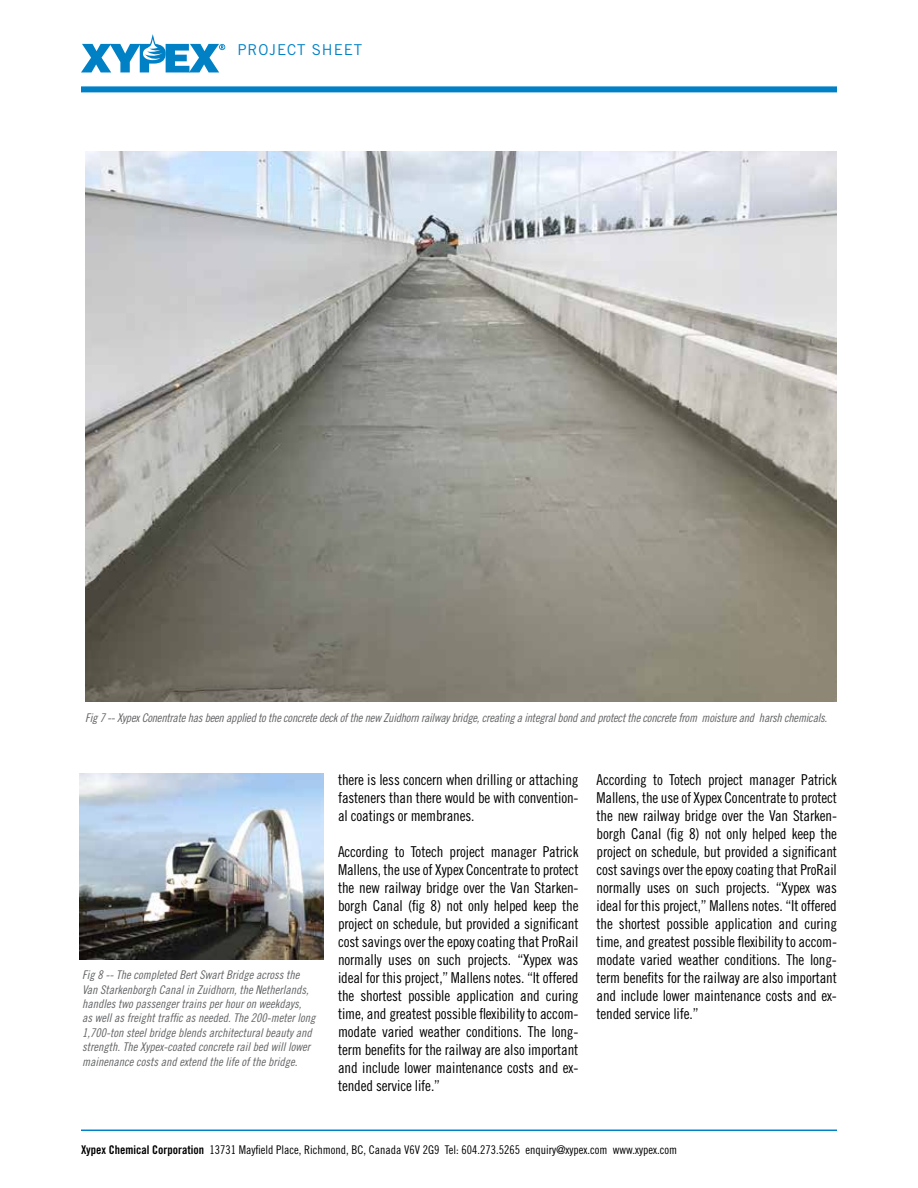
<style>
.page{position:relative;width:918px;height:1188px;background:#fff}
.page>*{position:absolute;margin:0;border:0;box-sizing:border-box;transform-origin:0 0}
.t1{font:15px/18px "Trade Gothic Cond Eighteen";letter-spacing:-.01em;color:#000;text-align:justify}
.t2{font:15px "Trade Gothic";letter-spacing:.06em;color:#0081c6}
.t3{font:12px/14.4px "Trade Gothic Cond Eighteen Obl";color:#636466}
.t4{font:12px "Trade Gothic Cond Eighteen Obl";letter-spacing:-.02em;color:#636466}
.t5{font:12px "Trade Gothic Cond Eighteen";color:#000}
.s1{font-family:"Trade Gothic Bold Cond Twenty"}
</style>
<div class="page">
<svg style="left:81px;top:34px;width:144px;height:38px"></svg>
<div style="left:81px;top:86px;width:756px;height:6px;background:#0081c6"></div>
<hr style="left:81px;top:1130px;width:756px;height:1px;background:#0081c6">
<img style="left:80px;top:773px;width:244px;height:186px">
<img style="left:85px;top:151px;width:752px;height:551px">
<p class="t2" style="left:238px;top:40px;width:126px">PROJECT SHEET</p>
<p class="t4" style="left:85px;top:711px;width:743px">Fig 7 -- Xypex Conentrate has been applied to the concrete deck of the new Zuidhorn railway bridge, creating a integral bond and protect the concrete from moisture and harsh chemicals.</p>
<p class="t3" style="left:82px;top:968px;width:235px">Fig 8 -- The completed Bert Swart Bridge across the Van Starkenborgh Canal in Zuidhorn, the Netherlands, handles two passenger trains per hour on weekdays,<br>as well as freight traffic as needed. The 200-meter long 1,700-ton steel bridge blends architectural beauty and strength. The Xypex-coated concrete rail bed will lower mainenance costs and extend the life of the bridge.</p>
<p class="t1" style="left:338px;top:771px;width:242px">there is less concern when drilling or attaching fasteners than there would be with convention&shy;al coatings or membranes.</p>
<p class="t1" style="left:338px;top:843px;width:242px">According to Totech project manager Patrick Mallens, the use of Xypex Concentrate to protect the new railway bridge over the Van Starken&shy;borgh Canal (fig 8) not only helped keep the project on schedule, but provided a significant cost savings over the epoxy coating that ProRail normally uses on such projects. “Xypex was ideal for this project,” Mallens notes. “It offered the shortest possible application and curing time, and greatest possible flexibility to accom&shy;modate varied weather conditions. The long&shy;term benefits for the railway are also important and include lower maintenance costs and ex&shy;tended service life.”</p>
<p class="t1" style="left:597px;top:771px;width:242px">According to Totech project manager Patrick Mallens, the use of Xypex Concentrate to protect the new railway bridge over the Van Starken&shy;borgh Canal (fig 8) not only helped keep the project on schedule, but provided a significant cost savings over the epoxy coating that ProRail normally uses on such projects. “Xypex was ideal for this project,” Mallens notes. “It offered the shortest possible application and curing time, and greatest possible flexibility to accom&shy;modate varied weather conditions. The long&shy;term benefits for the railway are also important and include lower maintenance costs and ex&shy;tended service life.”</p>
<p class="t5" style="left:81px;top:1143px;width:598px"><span class="s1">Xypex Chemical Corporation</span> 13731 Mayfield Place, Richmond, BC, Canada V6V 2G9 Tel: 604.273.5265 enquiry@xypex.com www.xypex.com</p>
</div>
